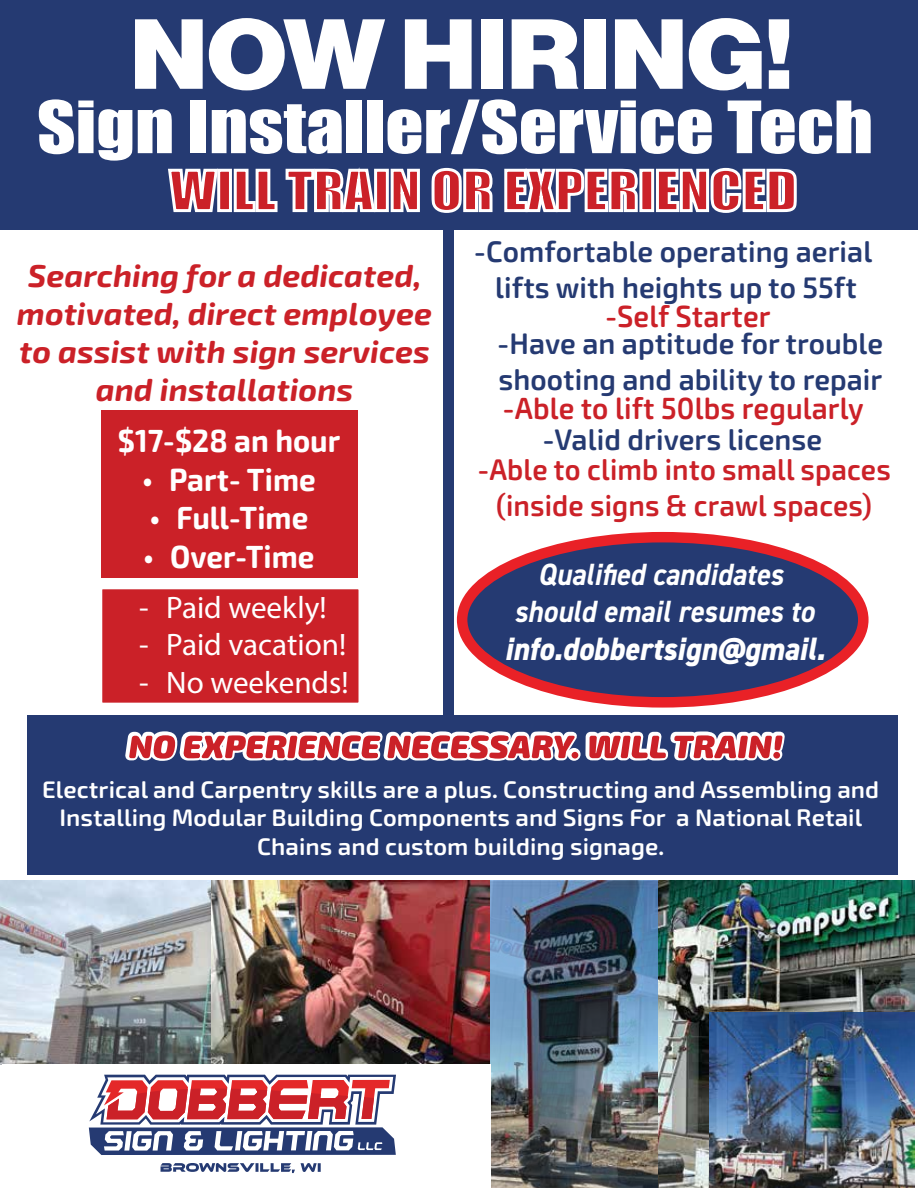
<style>
.page{position:relative;width:918px;height:1188px;background:#fff}
.page>*{position:absolute;margin:0;border:0;box-sizing:border-box;transform-origin:0 0}
.t1{font:97.2px "N Haas Grotesk DS Pro 95 Blk";color:#fff;scale:1.08 1}
.t2{font:66.6px "Impact";color:#fff;scale:1.12 1}
.t3{font:51px "Impact";color:#cb2128;scale:1.12 1}
.t4{font:italic 800 32.4px "DIN2014";letter-spacing:.005em;color:#fff;scale:.94 1}
.t5{font:700 32.1px "Exo Soft";color:#fff;scale:.93 1}
.t6{font:italic 700 31.65px/38px "Exo Soft";color:#cb2128;text-align:center}
.t7{font:31.05px "Myriad Pro";color:#fff}
.t8{font:italic 700 30.75px/36.9px "DIN2014";letter-spacing:.005em;color:#fff;text-align:center;scale:.94 1}
.t9{font:600 30.6px "Exo Soft";letter-spacing:.005em;color:#cb2128;scale:.94 1}
.t10{font:600 29.85px/35.7px "Exo Soft";color:#253a72;text-align:center}
.t11{font:600 29.85px/35.8px "Exo Soft";letter-spacing:.005em;color:#cb2128;text-align:center;scale:.94 1}
.t12{font:600 24px/28.8px "Exo Soft";color:#fff;text-align:center}
</style>
<div class="page">
<img style="left:0;top:880px;width:211px;height:184px">
<div style="left:462px;top:537px;width:401px;height:165px;background:#253a72;border-radius:50%"></div>
<div style="left:457px;top:532px;width:412px;height:176px;border:10px solid #e92127;border-radius:50%"></div>
<div style="left:0;top:0;width:918px;height:230px;background:#253a72"></div>
<svg style="left:168px;top:168px;width:52px;height:45px"></svg>
<div style="left:217px;top:169px;width:15px;height:43px;border:3px solid #fff"></div>
<svg style="left:233px;top:167px;width:144px;height:46px"></svg>
<div style="left:374px;top:169px;width:15px;height:43px;border:3px solid #fff"></div>
<svg style="left:390px;top:168px;width:30px;height:45px"></svg>
<svg style="left:431px;top:167px;width:62px;height:46px"></svg>
<svg style="left:504px;top:168px;width:136px;height:45px"></svg>
<div style="left:639px;top:169px;width:15px;height:43px;border:3px solid #fff"></div>
<svg style="left:654px;top:167px;width:143px;height:46px"></svg>
<div style="left:443px;top:227px;width:10px;height:634px;background:#253a72"></div>
<img style="left:657px;top:880px;width:258px;height:308px">
<img style="left:489px;top:880px;width:168px;height:308px">
<img style="left:709px;top:1013px;width:206px;height:175px">
<div style="left:27px;top:715px;width:870px;height:159px;background:#253a72"></div>
<div style="left:101px;top:411px;width:257px;height:167px;background:#cb2128"></div>
<img style="left:211px;top:880px;width:278px;height:184px">
<div style="left:3px;top:1064px;width:488px;height:123px;background:#fff"></div>
<svg style="left:161px;top:1163px;width:134px;height:10px"></svg>
<svg style="left:301px;top:1163px;width:20px;height:9px"></svg>
<svg style="left:89px;top:1075px;width:307px;height:80px"></svg>
<svg style="left:125px;top:731px;width:660px;height:30px;background:#c77e89"></svg>
<div style="left:99px;top:586px;width:263px;height:120px;background:#cb2128;border:3px solid #fff"></div>
<h1 class="t1" style="left:131px;top:-3px;width:615px">NOW HIRING!</h1>
<h2 class="t2" style="left:37px;top:75px;width:748px">Sign Installer/Service Tech</h2>
<h3 class="t3" style="left:170px;top:151px;width:562px">WILL TRAIN OR EXPERIENCED</h3>
<h3 class="t6" style="left:17px;top:258px;width:417px">Searching for a dedicated, motivated, direct employee to assist with sign services and installations</h3>
<h3 class="t5" style="left:118px;top:422px;width:241px">$17-$28 an hour</h3>
<h3 class="t5" style="left:142px;top:461px;width:188px">• Part- Time</h3>
<h3 class="t5" style="left:149px;top:499px;width:172px">• Full-Time</h3>
<h3 class="t5" style="left:143px;top:537px;width:186px">• Over-Time</h3>
<p class="t7" style="left:139px;top:588px;width:189px">- Paid weekly!</p>
<p class="t7" style="left:139px;top:626px;width:208px">- Paid vacation!</p>
<p class="t7" style="left:139px;top:663px;width:211px">- No weekends!</p>
<p class="t10" style="left:474px;top:234px;width:400px">-Comfortable operating aerial lifts with heights up to 55ft</p>
<p class="t9" style="left:605px;top:299px;width:178px">-Self Starter</p>
<p class="t10" style="left:497px;top:326px;width:388px;text-align:left">-Have an aptitude for trouble shooting and ability to repair</p>
<p class="t9" style="left:502px;top:391px;width:386px">-Able to lift 50lbs regularly</p>
<p class="t10" style="left:543px;top:422px;width:281px">-Valid drivers license</p>
<p class="t11" style="left:477px;top:452px;width:441px">-Able to climb into small spaces (inside signs &amp; crawl spaces)</p>
<p class="t8" style="left:514px;top:556px;width:321px">Qualified candidates should email resumes to</p>
<h3 class="t4" style="left:505px;top:627px;width:343px">info.dobbertsign@gmail.</h3>
<p class="t12" style="left:42px;top:775px;width:839px">Electrical and Carpentry skills are a plus. Constructing and Assembling and<br>Installing Modular Building Components and Signs For a National Retail<br>Chains and custom building signage.</p>
</div>
